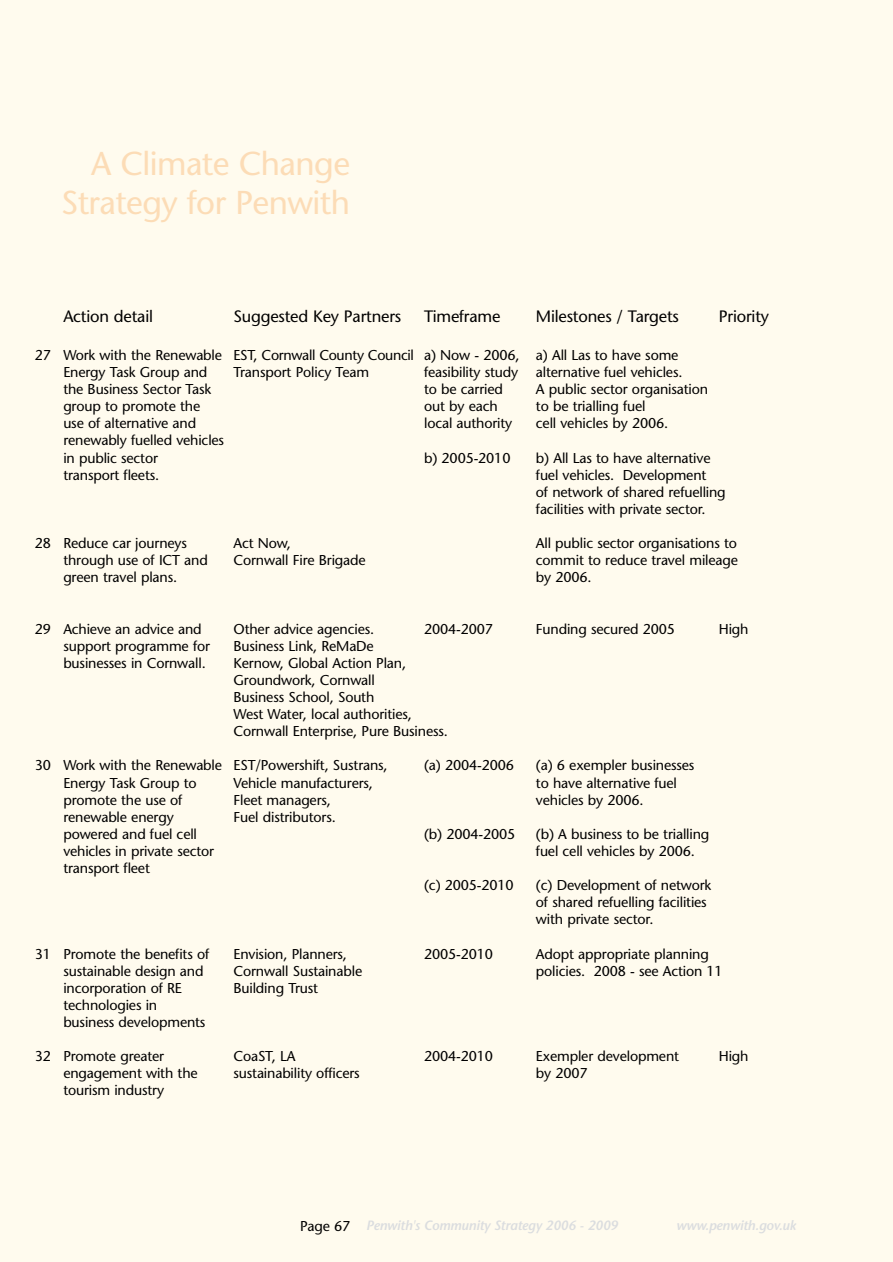
<style>
.page{position:relative;width:893px;height:1262px;background:#fff}
.page>*{position:absolute;margin:0;border:0;box-sizing:border-box;transform-origin:0 0}
.t1{font:33px/39.6px "Stone Sans";letter-spacing:-.015em;color:#fcdcb6;text-align:right}
.t2{font:16.5px "Stone Sans";letter-spacing:-.01em;color:#000}
.t3{font:14.25px/17.1px "Stone Sans";letter-spacing:-.01em;color:#000}
.t4{font:italic 600 13.5px "Stone Sans";letter-spacing:-.015em;color:#dbdddf}
.s1{font-weight:400;font-style:normal;font-size:14.25px;color:#000}
</style>
<div class="page">
<div style="left:0;top:0;width:892px;height:1261px;background:#fffbee"></div>
<h1 class="t1" style="left:61px;top:147px;width:290px">A Climate Change<br>Strategy for Penwith</h1>
<p class="t2" style="left:63px;top:310px;width:91px">Action detail</p>
<p class="t2" style="left:233px;top:310px;width:169px">Suggested Key Partners</p>
<p class="t2" style="left:424px;top:310px;width:78px">Timeframe</p>
<p class="t2" style="left:536px;top:310px;width:145px">Milestones / Targets</p>
<p class="t2" style="left:718px;top:310px;width:52px">Priority</p>
<p class="t3" style="left:63px;top:348px;width:616px;text-indent:-28px">27 Work with the Renewable EST, Cornwall County Council a) Now - 2006, a) All Las to have some<br>Energy Task Group and</p>
<p class="t3" style="left:233px;top:365px;width:137px">Transport Policy Team</p>
<p class="t3" style="left:424px;top:365px;width:260px">feasibility study alternative fuel vehicles.</p>
<p class="t3" style="left:63px;top:382px;width:149px">the Business Sector Task</p>
<p class="t3" style="left:424px;top:382px;width:80px">to be carried</p>
<p class="t3" style="left:536px;top:382px;width:174px">A public sector organisation</p>
<p class="t3" style="left:63px;top:399px;width:138px">group to promote the</p>
<p class="t3" style="left:424px;top:399px;width:75px">out by each</p>
<p class="t3" style="left:536px;top:399px;width:111px">to be trialling fuel</p>
<p class="t3" style="left:63px;top:416px;width:134px">use of alternative and</p>
<p class="t3" style="left:424px;top:416px;width:90px">local authority</p>
<p class="t3" style="left:536px;top:416px;width:134px">cell vehicles by 2006.</p>
<p class="t3" style="left:63px;top:433px;width:162px">renewably fuelled vehicles in public sector</p>
<p class="t3" style="left:424px;top:450px;width:88px">b) 2005-2010</p>
<p class="t3" style="left:536px;top:450px;width:176px">b) All Las to have alternative</p>
<p class="t3" style="left:63px;top:467px;width:97px">transport fleets.</p>
<p class="t3" style="left:536px;top:467px;width:191px">fuel vehicles. Development<br>of network of shared refuelling facilities with private sector.</p>
<p class="t3" style="left:35px;top:536px;width:154px">28 Reduce car journeys</p>
<p class="t3" style="left:233px;top:536px;width:59px">Act Now,</p>
<p class="t3" style="left:536px;top:536px;width:203px">All public sector organisations to</p>
<p class="t3" style="left:63px;top:553px;width:146px">through use of ICT and</p>
<p class="t3" style="left:233px;top:553px;width:134px">Cornwall Fire Brigade</p>
<p class="t3" style="left:536px;top:553px;width:203px">commit to reduce travel mileage</p>
<p class="t3" style="left:63px;top:570px;width:115px">green travel plans.</p>
<p class="t3" style="left:536px;top:570px;width:57px">by 2006.</p>
<p class="t3" style="left:35px;top:621px;width:168px">29 Achieve an advice and</p>
<p class="t3" style="left:233px;top:621px;width:142px">Other advice agencies.</p>
<p class="t3" style="left:424px;top:621px;width:70px">2004-2007</p>
<p class="t3" style="left:536px;top:621px;width:141px">Funding secured 2005</p>
<p class="t3" style="left:718px;top:621px;width:31px">High</p>
<p class="t3" style="left:63px;top:638px;width:148px">support programme for</p>
<p class="t3" style="left:233px;top:638px;width:142px">Business Link, ReMaDe</p>
<p class="t3" style="left:63px;top:656px;width:144px">businesses in Cornwall.</p>
<p class="t3" style="left:233px;top:656px;width:216px">Kernow, Global Action Plan,<br>Groundwork, Cornwall<br>Business School, South<br>West Water, local authorities,<br>Cornwall Enterprise, Pure Business.</p>
<p class="t3" style="left:35px;top:758px;width:354px">30 Work with the Renewable EST/Powershift, Sustrans,</p>
<p class="t3" style="left:424px;top:758px;width:91px">(a) 2004-2006</p>
<p class="t3" style="left:536px;top:758px;width:160px">(a) 6 exempler businesses</p>
<p class="t3" style="left:63px;top:775px;width:135px">Energy Task Group to</p>
<p class="t3" style="left:233px;top:775px;width:141px">Vehicle manufacturers,</p>
<p class="t3" style="left:536px;top:775px;width:143px">to have alternative fuel</p>
<p class="t3" style="left:63px;top:792px;width:121px">promote the use of</p>
<p class="t3" style="left:233px;top:792px;width:99px">Fleet managers,</p>
<p class="t3" style="left:536px;top:792px;width:109px">vehicles by 2006.</p>
<p class="t3" style="left:63px;top:809px;width:112px">renewable energy</p>
<p class="t3" style="left:233px;top:809px;width:104px">Fuel distributors.</p>
<p class="t3" style="left:63px;top:827px;width:135px">powered and fuel cell</p>
<p class="t3" style="left:424px;top:827px;width:93px">(b) 2004-2005</p>
<p class="t3" style="left:536px;top:827px;width:175px">(b) A business to be trialling</p>
<p class="t3" style="left:63px;top:844px;width:152px">vehicles in private sector</p>
<p class="t3" style="left:536px;top:844px;width:160px">fuel cell vehicles by 2006.</p>
<p class="t3" style="left:63px;top:861px;width:88px">transport fleet</p>
<p class="t3" style="left:424px;top:878px;width:91px">(c) 2005-2010</p>
<p class="t3" style="left:536px;top:878px;width:177px">(c) Development of network of shared refuelling facilities with private sector.</p>
<p class="t3" style="left:35px;top:946px;width:176px">31 Promote the benefits of</p>
<p class="t3" style="left:233px;top:946px;width:115px">Envision, Planners,</p>
<p class="t3" style="left:424px;top:946px;width:70px">2005-2010</p>
<p class="t3" style="left:536px;top:946px;width:174px">Adopt appropriate planning</p>
<p class="t3" style="left:63px;top:963px;width:142px">sustainable design and</p>
<p class="t3" style="left:233px;top:963px;width:130px">Cornwall Sustainable</p>
<p class="t3" style="left:536px;top:963px;width:188px">policies. 2008 - see Action 11</p>
<p class="t3" style="left:63px;top:980px;width:120px">incorporation of RE</p>
<p class="t3" style="left:233px;top:980px;width:86px">Building Trust</p>
<p class="t3" style="left:63px;top:998px;width:144px">technologies in business developments</p>
<p class="t3" style="left:35px;top:1049px;width:131px">32 Promote greater</p>
<p class="t3" style="left:233px;top:1049px;width:63px">CoaST, LA</p>
<p class="t3" style="left:424px;top:1049px;width:70px">2004-2010</p>
<p class="t3" style="left:536px;top:1049px;width:145px">Exempler development</p>
<p class="t3" style="left:718px;top:1049px;width:31px">High</p>
<p class="t3" style="left:63px;top:1066px;width:136px">engagement with the</p>
<p class="t3" style="left:233px;top:1066px;width:128px">sustainability officers</p>
<p class="t3" style="left:536px;top:1066px;width:53px">by 2007</p>
<p class="t3" style="left:63px;top:1083px;width:102px">tourism industry</p>
<p class="t4" style="left:300px;top:1220px;width:319px"><span class="s1">Page 67</span> Penwith's Community Strategy 2006 - 2009</p>
<p class="t4" style="left:676px;top:1220px;width:121px">www.penwith.gov.uk</p>
</div>
